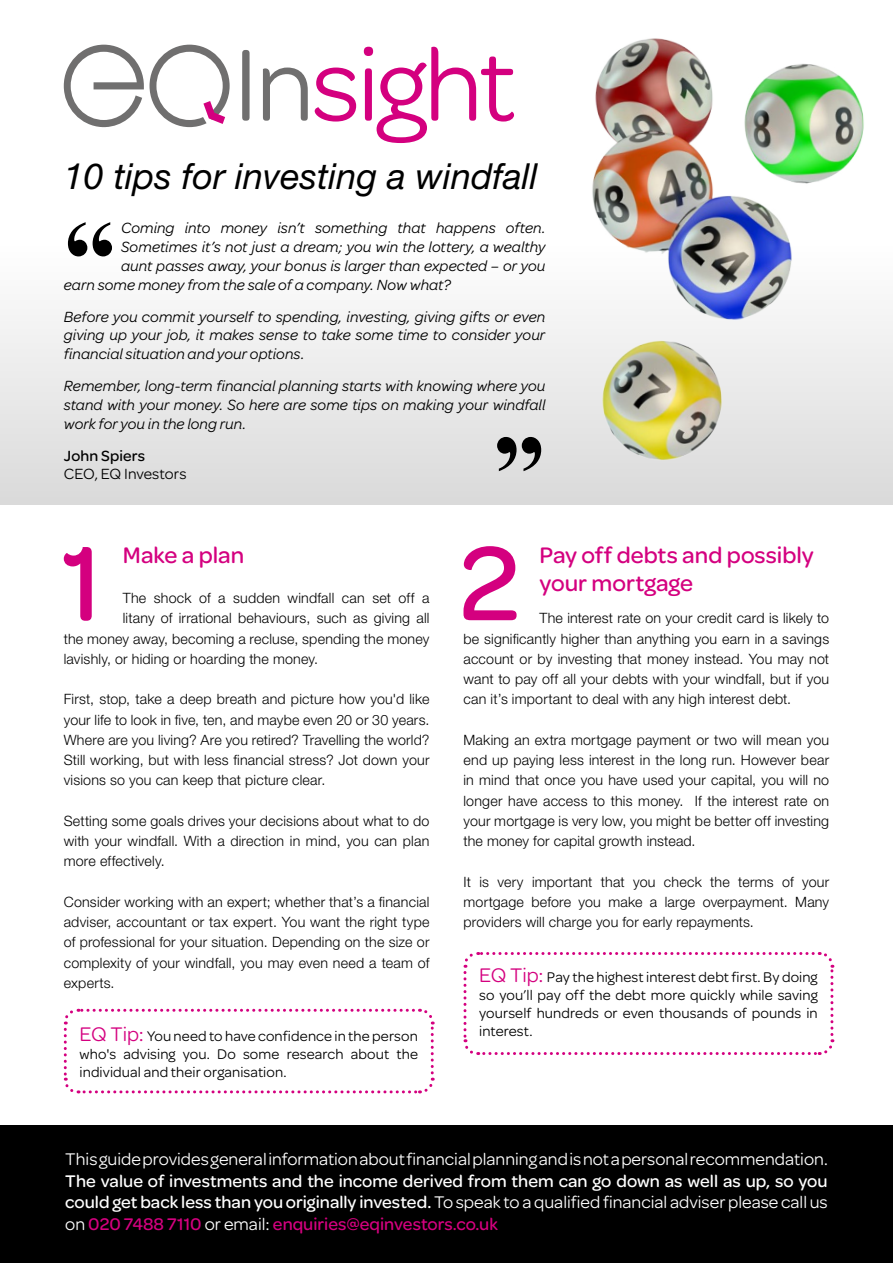
<style>
.page{position:relative;width:893px;height:1263px;background:#fff}
.page>*{position:absolute;margin:0;border:0;box-sizing:border-box;transform-origin:0 0}
.t1{font:500 112.2px "Omnes";color:#d4007f}
.t2{font:108px "Omnes";letter-spacing:-.03em;color:#d4007f}
.t3{font:700 105px "Times New Roman";color:#000}
.t4{font:italic 36px "Helvetica Neue LT Std";color:#000}
.t5{font:500 24px/28.8px "Omnes";color:#d4007f}
.t6{font:500 18px/21.6px "Omnes";color:#fff;text-align:justify}
.t7{font:18px "Omnes";color:#fff}
.t8{font:italic 15.75px/18.9px "Omnes";letter-spacing:.005em;color:#000;text-align:justify}
.t9{font:15.75px "Omnes";letter-spacing:.005em;color:#000}
.t10{font:500 15.75px "Omnes";letter-spacing:.01em;color:#000}
.t11{font:15px/18px "Omnes";letter-spacing:.01em;color:#000;text-align:justify}
.t12{font:300 14.25px/20.2px "Helvetica Neue LT Std";letter-spacing:.015em;color:#000;text-align:justify}
.s1{color:#706f6f}
.s2{font-size:21px;color:#d4007f}
.s3{font-weight:400}
.s4{color:#d4007f}
</style>
<div class="page">
<div style="left:0;top:1126px;width:893px;height:137px;background:#000"></div>
<div style="left:0;top:0;width:893px;height:505px;background:linear-gradient(to bottom,#fff,#e2e2e2)"></div>
<img style="left:567px;top:12px;width:326px;height:464px">
<svg style="left:64px;top:45px;width:80px;height:82px"></svg>
<svg style="left:150px;top:45px;width:80px;height:82px"></svg>
<svg style="left:63px;top:1008px;width:372px;height:86px"></svg>
<svg style="left:463px;top:952px;width:372px;height:103px"></svg>
<h2 class="t2" style="left:233px;top:11px;width:285px"><span class="s1">In</span>sight</h2>
<h3 class="t4" style="left:64px;top:154px;width:476px">10 tips for investing a windfall</h3>
<h3 class="t3" style="left:64px;top:182px;width:54px">“</h3>
<p class="t8" style="left:121px;top:218px;width:426px">Coming into money isn’t something that happens often.</p>
<p class="t8" style="left:121px;top:237px;width:426px">Sometimes it’s not just a dream; you win the lottery, a wealthy</p>
<p class="t8" style="left:121px;top:256px;width:426px">aunt passes away, your bonus is larger than expected – or you</p>
<p class="t8" style="left:64px;top:274px;width:389px">earn some money from the sale of a company. Now what?</p>
<p class="t8" style="left:64px;top:306px;width:483px">Before you commit yourself to spending, investing, giving gifts or even giving up your job, it makes sense to take some time to consider your financial situation and your options.</p>
<p class="t8" style="left:64px;top:376px;width:483px">Remember, long-term financial planning starts with knowing where you stand with your money. So here are some tips on making your windfall work for you in the long run.</p>
<p class="t10" style="left:64px;top:444px;width:83px">John Spiers</p>
<p class="t9" style="left:64px;top:463px;width:124px">CEO, EQ Investors</p>
<h3 class="t3" style="left:493px;top:397px;width:54px">”</h3>
<h1 class="t1" style="left:62px;top:505px;width:43px">1</h1>
<h3 class="t5" style="left:123px;top:539px;width:123px">Make a plan</h3>
<p class="t12" style="left:123px;top:588px;width:308px">The shock of a sudden windfall can set off a</p>
<p class="t12" style="left:123px;top:608px;width:308px">litany of irrational behaviours, such as giving all</p>
<p class="t12" style="left:64px;top:628px;width:367px">the money away, becoming a recluse, spending the money</p>
<p class="t12" style="left:64px;top:648px;width:256px">lavishly, or hiding or hoarding the money.</p>
<p class="t12" style="left:64px;top:689px;width:367px">First, stop, take a deep breath and picture how you'd like your life to look in five, ten, and maybe even 20 or 30 years.<br>Where are you living? Are you retired? Travelling the world?<br>Still working, but with less financial stress? Jot down your visions so you can keep that picture clear.</p>
<p class="t12" style="left:64px;top:810px;width:367px">Setting some goals drives your decisions about what to do with your windfall. With a direction in mind, you can plan more effectively.</p>
<p class="t12" style="left:64px;top:891px;width:367px">Consider working with an expert; whether that’s a financial adviser, accountant or tax expert. You want the right type of professional for your situation. Depending on the size or complexity of your windfall, you may even need a team of experts.</p>
<p class="t11" style="left:80px;top:1026px;width:340px"><span class="s2">EQ Tip:</span> You need to have confidence in the person who's advising you. Do some research about the individual and their organisation.</p>
<h1 class="t1" style="left:459px;top:505px;width:62px">2</h1>
<h3 class="t5" style="left:539px;top:539px;width:276px">Pay off debts and possibly your mortgage</h3>
<p class="t12" style="left:463px;top:608px;width:367px;text-indent:76px">The interest rate on your credit card is likely to be significantly higher than anything you earn in a savings account or by investing that money instead. You may not want to pay off all your debts with your windfall, but if you can it’s important to deal with any high interest debt.</p>
<p class="t12" style="left:463px;top:729px;width:367px">Making an extra mortgage payment or two will mean you end up paying less interest in the long run. However bear in mind that once you have used your capital, you will no longer have access to this money. If the interest rate on your mortgage is very low, you might be better off investing the money for capital growth instead.</p>
<p class="t12" style="left:463px;top:871px;width:367px">It is very important that you check the terms of your mortgage before you make a large overpayment. Many providers will charge you for early repayments.</p>
<p class="t11" style="left:479px;top:968px;width:340px"><span class="s2">EQ Tip:</span> Pay the highest interest debt first. By doing so you’ll pay off the debt more quickly while saving yourself hundreds or even thousands of pounds in interest.</p>
<p class="t7" style="left:65px;top:1147px;width:764px">This guide provides general information about financial planning and is not a personal recommendation.</p>
<p class="t6" style="left:65px;top:1169px;width:764px">The value of investments and the income derived from them can go down as well as up, so you could get back less than you originally invested. <span class="s3">To speak to a qualified financial adviser please call us on</span> <span class="s4">020 7488 7110</span> <span class="s3">or email:</span> <span class="s4">enquiries@eqinvestors.co.uk</span></p>
</div>
